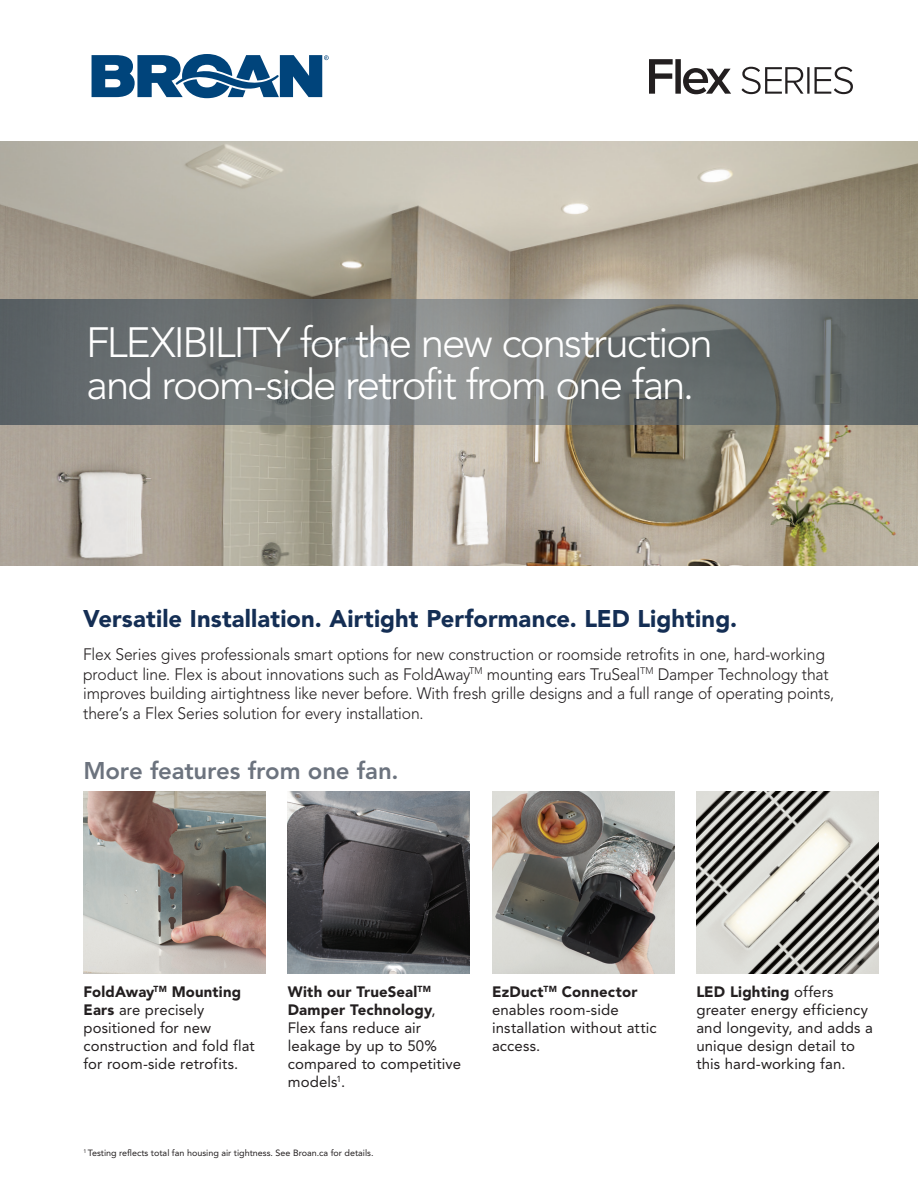
<style>
.page{position:relative;width:918px;height:1188px;background:#fff}
.page>*{position:absolute;margin:0;border:0;box-sizing:border-box;transform-origin:0 0}
.t1{font:300 42px/42px "Avenir LT Std";letter-spacing:-.05em;color:#fff}
.CZ_body{font:900 24px "Avenir LT Std";letter-spacing:.005em;color:#142e54}
.CZ_body-2{font:800 24px "Avenir LT Std";letter-spacing:-.01em;color:#6c737e}
.CZ_body-3{font:300 16.5px/19.5px "Avenir LT Std";letter-spacing:-.01em;color:#231f20;scale:.95 1}
.CZ_body-4{font:15px/18px "Avenir LT Std";letter-spacing:.005em;color:#231f20}
.t2{font:9px "Avenir LT Std";color:#231f20}
.s1{font-weight:900}
</style>
<div class="page">
<img style="left:0;top:142px;width:918px;height:423px">
<svg style="left:92px;top:54px;width:237px;height:44px"></svg>
<svg style="left:0;top:299px;width:918px;height:125px;background:#717676"></svg>
<img style="left:84px;top:792px;width:182px;height:182px">
<img style="left:492px;top:792px;width:182px;height:182px">
<img style="left:696px;top:792px;width:182px;height:182px">
<img style="left:288px;top:792px;width:182px;height:182px">
<svg style="left:649px;top:59px;width:204px;height:35px"></svg>
<p class="t1" style="left:86px;top:321px;width:628px">FLEXIBILITY for the new construction and room-side retrofit from one fan.</p>
<p class="CZ_body" style="left:83px;top:604px;width:656px">Versatile Installation. Airtight Performance. LED Lighting.</p>
<p class="CZ_body-3" style="left:83px;top:645px;width:792px">Flex Series gives professionals smart options for new construction or roomside retrofits in one, hard-working product line. Flex is about innovations such as FoldAway<sup>TM</sup> mounting ears TruSeal<sup>TM</sup> Damper Technology that improves building airtightness like never before. With fresh grille designs and a full range of operating points, there’s a Flex Series solution for every installation.</p>
<p class="CZ_body-2" style="left:84px;top:757px;width:316px">More features from one fan.</p>
<p class="CZ_body-4" style="left:84px;top:982px;width:173px"><span class="s1">FoldAway</span><sup>TM</sup> <span class="s1">Mounting<br>Ears</span> are precisely positioned for new construction and fold flat for room-side retrofits.</p>
<p class="CZ_body-4" style="left:492px;top:982px;width:166px"><span class="s1">EzDuct</span><sup>TM</sup> <span class="s1">Connector </span>enables room-side installation without attic access.</p>
<p class="CZ_body-4" style="left:696px;top:982px;width:178px"><span class="s1">LED Lighting</span> offers greater energy efficiency and longevity, and adds a unique design detail to this hard-working fan.</p>
<p class="CZ_body-4" style="left:288px;top:982px;width:175px"><span class="s1">With our TrueSeal</span><sup>TM<br></sup><span class="s1">Damper Technology</span>,<br>Flex fans reduce air leakage by up to 50% compared to competitive models<sup>1</sup>.</p>
<p class="t2" style="left:84px;top:1147px;width:292px"><sup>1</sup> Testing reflects total fan housing air tightness. See Broan.ca for details.</p>
</div>
